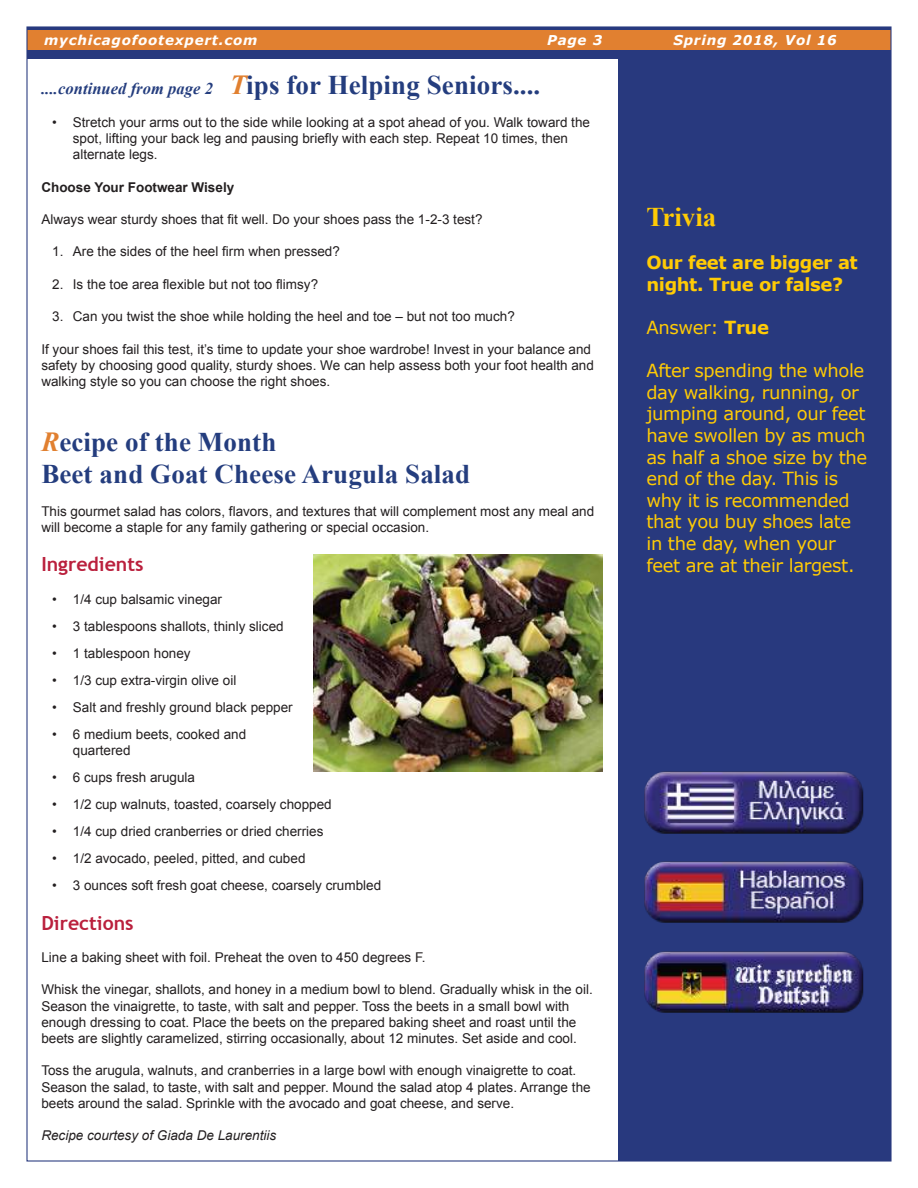
<style>
.page{position:relative;width:918px;height:1188px;background:#fff}
.page>*{position:absolute;margin:0;border:0;box-sizing:border-box;transform-origin:0 0}
.t1{font:700 27px/32.4px "Times New Roman";letter-spacing:.005em;color:#243d7e}
.t2{font:700 27px "Times New Roman";color:#ffcb05}
.t3{font:700 19.5px "Trebuchet MS";color:#ba203d}
.t4{font:18px/21.6px "Verdana";letter-spacing:-.02em;color:#ffcb05}
.t5{font:700 18px/21.6px "Verdana";letter-spacing:-.02em;color:#ffcb05}
.t6{font:13.5px/16.2px "Arial";color:#231f20}
.t7{font:italic 700 13.5px "Verdana";letter-spacing:.055em;color:#fff}
.t8{font:italic 13.5px "Arial";color:#231f20}
.t9{font:700 13.5px "Arial";color:#231f20}
.s1{font-style:italic;font-size:16.5px}
.s2{font-style:italic;font-size:27.6px;color:#e18030}
.s3{font-weight:700}
</style>
<div class="page">
<div style="left:618px;top:58px;width:273px;height:1103px;background:#28397e"></div>
<div style="left:27px;top:50px;width:864px;height:8px;background:#28397e"></div>
<div style="left:27px;top:29px;width:864px;height:21px;background:#e18030"></div>
<hr style="left:27px;top:27px;width:864px;height:2px;background:#28397e">
<img style="left:644px;top:771px;width:220px;height:63px">
<img style="left:644px;top:861px;width:220px;height:62px">
<img style="left:644px;top:951px;width:220px;height:62px">
<img style="left:313px;top:554px;width:290px;height:218px">
<p class="t7" style="left:44px;top:31px;width:215px">mychicagofootexpert.com</p>
<p class="t7" style="left:547px;top:31px;width:57px">Page 3</p>
<p class="t7" style="left:673px;top:31px;width:165px">Spring 2018, Vol 16</p>
<h1 class="t1" style="left:41px;top:69px;width:501px"><span class="s1">....continued from page 2</span> <span class="s2">T</span>ips for Helping Seniors....</h1>
<p class="t6" style="left:73px;top:114px;width:519px;text-indent:-21px">• Stretch your arms out to the side while looking at a spot ahead of you. Walk toward the spot, lifting your back leg and pausing briefly with each step. Repeat 10 times, then alternate legs.</p>
<p class="t9" style="left:41px;top:178px;width:194px">Choose Your Footwear Wisely</p>
<p class="t6" style="left:41px;top:211px;width:443px">Always wear sturdy shoes that fit well. Do your shoes pass the 1-2-3 test?</p>
<p class="t6" style="left:52px;top:244px;width:289px">1. Are the sides of the heel firm when pressed?</p>
<p class="t6" style="left:52px;top:276px;width:267px">2. Is the toe area flexible but not too flimsy?</p>
<p class="t6" style="left:52px;top:309px;width:464px">3. Can you twist the shoe while holding the heel and toe – but not too much?</p>
<p class="t6" style="left:41px;top:341px;width:554px">If your shoes fail this test, it’s time to update your shoe wardrobe! Invest in your balance and safety by choosing good quality, sturdy shoes. We can help assess both your foot health and walking style so you can choose the right shoes.</p>
<h1 class="t2" style="left:646px;top:198px;width:72px">Trivia</h1>
<h3 class="t5" style="left:646px;top:252px;width:213px">Our feet are bigger at night. True or false?</h3>
<h3 class="t4" style="left:646px;top:317px;width:124px">Answer: <span class="s3">True</span></h3>
<h3 class="t4" style="left:646px;top:360px;width:222px">After spending the whole day walking, running, or jumping around, our feet have swollen by as much as half a shoe size by the end of the day. This is why it is recommended that you buy shoes late in the day, when your feet are at their largest.</h3>
<h1 class="t1" style="left:41px;top:425px;width:430px"><span class="s2">R</span>ecipe of the Month<br>Beet and Goat Cheese Arugula Salad</h1>
<p class="t6" style="left:41px;top:503px;width:554px">This gourmet salad has colors, flavors, and textures that will complement most any meal and will become a staple for any family gathering or special occasion.</p>
<h2 class="t3" style="left:41px;top:552px;width:104px">Ingredients</h2>
<p class="t6" style="left:52px;top:591px;width:171px">• 1/4 cup balsamic vinegar</p>
<p class="t6" style="left:52px;top:618px;width:233px">• 3 tablespoons shallots, thinly sliced</p>
<p class="t6" style="left:52px;top:645px;width:140px">• 1 tablespoon honey</p>
<p class="t6" style="left:52px;top:672px;width:186px">• 1/3 cup extra-virgin olive oil</p>
<p class="t6" style="left:52px;top:699px;width:242px">• Salt and freshly ground black pepper</p>
<p class="t6" style="left:73px;top:726px;width:175px;text-indent:-21px">• 6 medium beets, cooked and quartered</p>
<p class="t6" style="left:52px;top:769px;width:144px">• 6 cups fresh arugula</p>
<p class="t6" style="left:52px;top:796px;width:281px">• 1/2 cup walnuts, toasted, coarsely chopped</p>
<p class="t6" style="left:52px;top:823px;width:273px">• 1/4 cup dried cranberries or dried cherries</p>
<p class="t6" style="left:52px;top:850px;width:255px">• 1/2 avocado, peeled, pitted, and cubed</p>
<p class="t6" style="left:52px;top:877px;width:330px">• 3 ounces soft fresh goat cheese, coarsely crumbled</p>
<h2 class="t3" style="left:41px;top:911px;width:94px">Directions</h2>
<p class="t6" style="left:41px;top:949px;width:386px">Line a baking sheet with foil. Preheat the oven to 450 degrees F.</p>
<p class="t6" style="left:41px;top:982px;width:553px">Whisk the vinegar, shallots, and honey in a medium bowl to blend. Gradually whisk in the oil.<br>Season the vinaigrette, to taste, with salt and pepper. Toss the beets in a small bowl with enough dressing to coat. Place the beets on the prepared baking sheet and roast until the beets are slightly caramelized, stirring occasionally, about 12 minutes. Set aside and cool.</p>
<p class="t6" style="left:41px;top:1063px;width:551px">Toss the arugula, walnuts, and cranberries in a large bowl with enough vinaigrette to coat.<br>Season the salad, to taste, with salt and pepper. Mound the salad atop 4 plates. Arrange the beets around the salad. Sprinkle with the avocado and goat cheese, and serve.</p>
<p class="t8" style="left:41px;top:1127px;width:236px">Recipe courtesy of Giada De Laurentiis</p>
</div>
